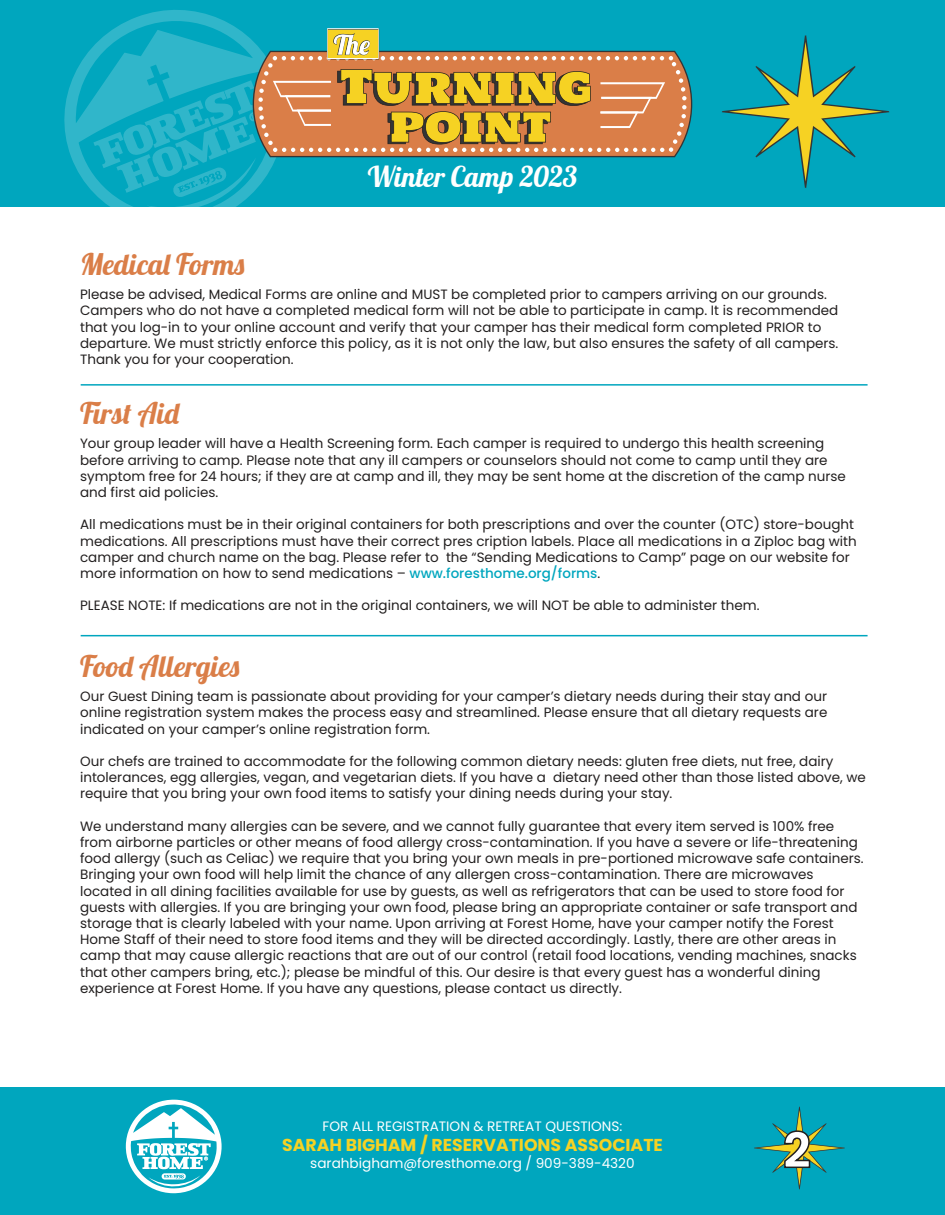
<style>
.page{position:relative;width:945px;height:1215px;background:#fff}
.page>*{position:absolute;margin:0;border:0;box-sizing:border-box;transform-origin:0 0}
.t1{font:700 49.05px "Poppins";color:#fff}
.t2{font:29.1px "Lobster";color:#da7e48}
.t3{font:28.05px "Lobster";color:#fff}
.t4{font:700 17.25px "Poppins";color:#f6d223}
.t5{font:13.65px "Poppins";color:#fff}
.t6{font:13.5px/16.2px "Poppins";color:#221f1f}
.s1{font-weight:500;color:#00a6be}
</style>
<div class="page">
<div style="left:0;top:1088px;width:945px;height:127px;background:#00a6be"></div>
<svg style="left:125px;top:1099px;width:97px;height:95px"></svg>
<svg style="left:754px;top:1107px;width:91px;height:83px"></svg>
<hr style="left:81px;top:384px;width:787px;height:2px;background:#00a6be">
<hr style="left:81px;top:635px;width:787px;height:1px;background:#00a6be">
<div style="left:0;top:0;width:945px;height:207px;background:#00a6be"></div>
<svg style="left:64px;top:10px;width:623px;height:197px"></svg>
<svg style="left:722px;top:35px;width:168px;height:153px"></svg>
<h3 class="t3" style="left:368px;top:159px;width:211px">Winter Camp 2023</h3>
<h2 class="t2" style="left:80px;top:246px;width:167px">Medical Forms</h2>
<p class="t6" style="left:80px;top:287px;width:760px">Please be advised, Medical Forms are online and MUST be completed prior to campers arriving on our grounds.<br>Campers who do not have a completed medical form will not be able to participate in camp. It is recommended that you log-in to your online account and verify that your camper has their medical form completed PRIOR to departure. We must strictly enforce this policy, as it is not only the law, but also ensures the safety of all campers.<br>Thank you for your cooperation.</p>
<h2 class="t2" style="left:80px;top:395px;width:102px">First Aid</h2>
<p class="t6" style="left:80px;top:436px;width:767px">Your group leader will have a Health Screening form. Each camper is required to undergo this health screening before arriving to camp. Please note that any ill campers or counselors should not come to camp until they are symptom free for 24 hours; if they are at camp and ill, they may be sent home at the discretion of the camp nurse and first aid policies.</p>
<p class="t6" style="left:80px;top:517px;width:778px">All medications must be in their original containers for both prescriptions and over the counter (OTC) store-bought medications. All prescriptions must have their correct pres cription labels. Place all medications in a Ziploc bag with camper and church name on the bag. Please refer to the “Sending Medications to Camp” page on our website for more information on how to send medications – <span class="s1">www.foresthome.org/forms</span>.</p>
<p class="t6" style="left:80px;top:598px;width:681px">PLEASE NOTE: If medications are not in the original containers, we will NOT be able to administer them.</p>
<h2 class="t2" style="left:80px;top:648px;width:162px">Food Allergies</h2>
<p class="t6" style="left:80px;top:689px;width:749px;text-align:justify">Our Guest Dining team is passionate about providing for your camper’s dietary needs during their stay and our online registration system makes the process easy and streamlined. Please ensure that all dietary requests are indicated on your camper’s online registration form.</p>
<p class="t6" style="left:80px;top:753px;width:787px">Our chefs are trained to accommodate for the following common dietary needs: gluten free diets, nut free, dairy intolerances, egg allergies, vegan, and vegetarian diets. If you have a dietary need other than those listed above, we require that you bring your own food items to satisfy your dining needs during your stay.</p>
<p class="t6" style="left:80px;top:818px;width:785px">We understand many allergies can be severe, and we cannot fully guarantee that every item served is 100% free from airborne particles or other means of food allergy cross-contamination. If you have a severe or life-threatening food allergy (such as Celiac) we require that you bring your own meals in pre-portioned microwave safe containers.<br>Bringing your own food will help limit the chance of any allergen cross-contamination. There are microwaves located in all dining facilities available for use by guests, as well as refrigerators that can be used to store food for guests with allergies. If you are bringing your own food, please bring an appropriate container or safe transport and storage that is clearly labeled with your name. Upon arriving at Forest Home, have your camper notify the Forest Home Staff of their need to store food items and they will be directed accordingly. Lastly, there are other areas in camp that may cause allergic reactions that are out of our control (retail food locations, vending machines, snacks that other campers bring, etc.); please be mindful of this. Our desire is that every guest has a wonderful dining experience at Forest Home. If you have any questions, please contact us directly.</p>
<p class="t5" style="left:323px;top:1118px;width:301px">FOR ALL REGISTRATION &amp; RETREAT QUESTIONS:</p>
<p class="t4" style="left:282px;top:1135px;width:382px">SARAH BIGHAM / RESERVATIONS ASSOCIATE</p>
<p class="t5" style="left:310px;top:1155px;width:326px">sarahbigham@foresthome.org / 909-389-4320</p>
<h1 class="t1" style="left:783px;top:1121px;width:30px">2</h1>
</div>
